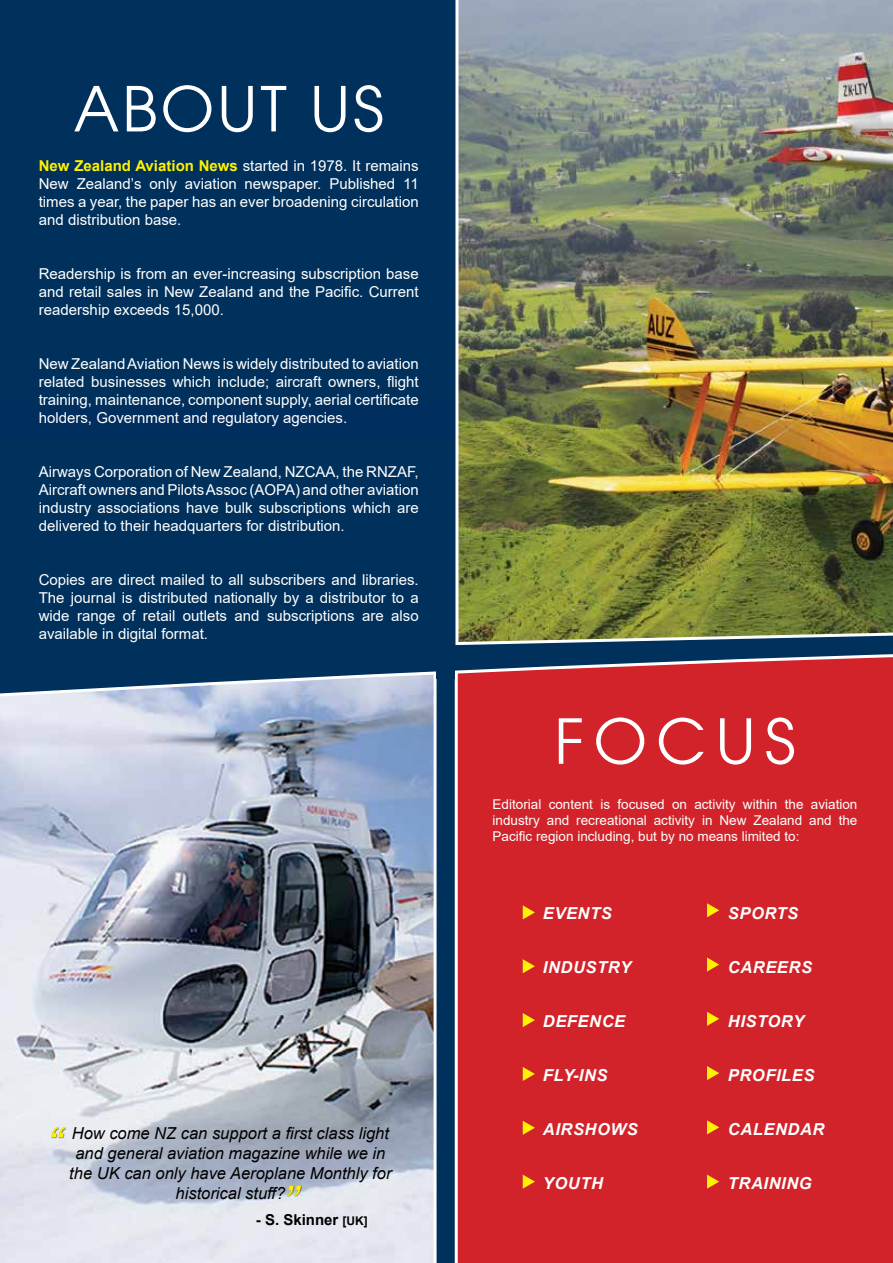
<style>
.page{position:relative;width:893px;height:1263px;background:#00315c}
.page>*{position:absolute;margin:0;border:0;box-sizing:border-box;transform-origin:0 0}
.t1{font:61.5px "Avant Garde";letter-spacing:.05em;color:#fff}
.t2{font:italic 45px "Arial";color:#fff200}
.t3{font:italic 16.5px/19.8px "Arial";color:#000;text-align:center}
.t4{font:italic 700 16.5px "Arial";letter-spacing:.035em;color:#fff}
.t5{font:15px/18px "Arial";color:#fff;text-align:justify}
.t6{font:700 15px "Arial";color:#000}
.t7{font:13.5px/16.2px "Arial";color:#fff;text-align:justify}
.s1{font-weight:700;color:#fff200}
.s2{font-size:12px}
</style>
<div class="page">
<img style="left:0;top:709px;width:437px;height:554px">
<div style="left:455px;top:709px;width:438px;height:554px;background:#d2232a"></div>
<svg style="left:523px;top:905px;width:12px;height:14px"></svg>
<svg style="left:523px;top:959px;width:12px;height:14px"></svg>
<svg style="left:707px;top:957px;width:12px;height:14px"></svg>
<svg style="left:523px;top:1013px;width:12px;height:14px"></svg>
<svg style="left:707px;top:903px;width:12px;height:14px"></svg>
<svg style="left:707px;top:1012px;width:12px;height:14px"></svg>
<svg style="left:0;top:654px;width:893px;height:55px"></svg>
<div style="left:437px;top:646px;width:18px;height:32px;background:#00315c"></div>
<svg style="left:523px;top:1067px;width:12px;height:14px"></svg>
<svg style="left:523px;top:1121px;width:12px;height:6px"></svg>
<svg style="left:707px;top:1120px;width:12px;height:7px"></svg>
<svg style="left:707px;top:1066px;width:12px;height:14px"></svg>
<img style="left:455px;top:0;width:438px;height:646px">
<div style="left:51px;top:1127px;width:766px;height:136px;background:#000;opacity:.75"></div>
<h1 class="t1" style="left:74px;top:73px;width:312px">ABOUT US</h1>
<p class="t5" style="left:39px;top:156px;width:381px"><span class="s1">New Zealand Aviation News</span> started in 1978. It remains New Zealand’s only aviation newspaper. Published 11 times a year, the paper has an ever broadening circulation and distribution base.</p>
<p class="t5" style="left:39px;top:264px;width:381px">Readership is from an ever-increasing subscription base and retail sales in New Zealand and the Pacific. Current readership exceeds 15,000.</p>
<p class="t5" style="left:39px;top:354px;width:381px">New Zealand Aviation News is widely distributed to aviation related businesses which include; aircraft owners, flight training, maintenance, component supply, aerial certificate holders, Government and regulatory agencies.</p>
<p class="t5" style="left:39px;top:462px;width:381px">Airways Corporation of New Zealand, NZCAA, the RNZAF, Aircraft owners and Pilots Assoc (AOPA) and other aviation industry associations have bulk subscriptions which are delivered to their headquarters for distribution.</p>
<p class="t5" style="left:39px;top:570px;width:381px">Copies are direct mailed to all subscribers and libraries.<br>The journal is distributed nationally by a distributor to a wide range of retail outlets and subscriptions are also available in digital format.</p>
<h2 class="t2" style="left:47px;top:1115px;width:16px">“</h2>
<p class="t3" style="left:69px;top:1124px;width:324px">How come NZ can support a first class light and general aviation magazine while we in the UK can only have Aeroplane Monthly for historical stuff?</p>
<p class="t6" style="left:256px;top:1209px;width:114px">- S. Skinner <span class="s2">[UK]</span></p>
<h2 class="t2" style="left:282px;top:1173px;width:16px">”</h2>
<h1 class="t1" style="left:554px;top:705px;width:199px">FOCUS</h1>
<p class="t7" style="left:493px;top:796px;width:366px">Editorial content is focused on activity within the aviation industry and recreational activity in New Zealand and the Pacific region including, but by no means limited to:</p>
<p class="t4" style="left:543px;top:902px;width:70px">EVENTS</p>
<p class="t4" style="left:728px;top:902px;width:72px">SPORTS</p>
<p class="t4" style="left:543px;top:956px;width:90px">INDUSTRY</p>
<p class="t4" style="left:728px;top:956px;width:85px">CAREERS</p>
<p class="t4" style="left:543px;top:1010px;width:72px">DEFENCE</p>
<p class="t4" style="left:728px;top:1010px;width:78px">HISTORY</p>
<p class="t4" style="left:543px;top:1064px;width:66px">FLY-INS</p>
<p class="t4" style="left:728px;top:1064px;width:88px">PROFILES</p>
<p class="t4" style="left:543px;top:1118px;width:96px">AIRSHOWS</p>
<p class="t4" style="left:728px;top:1118px;width:98px">CALENDAR</p>
<p class="t4" style="left:543px;top:1172px;width:69px">YOUTH</p>
<p class="t4" style="left:728px;top:1172px;width:85px">TRAINING</p>
</div>
